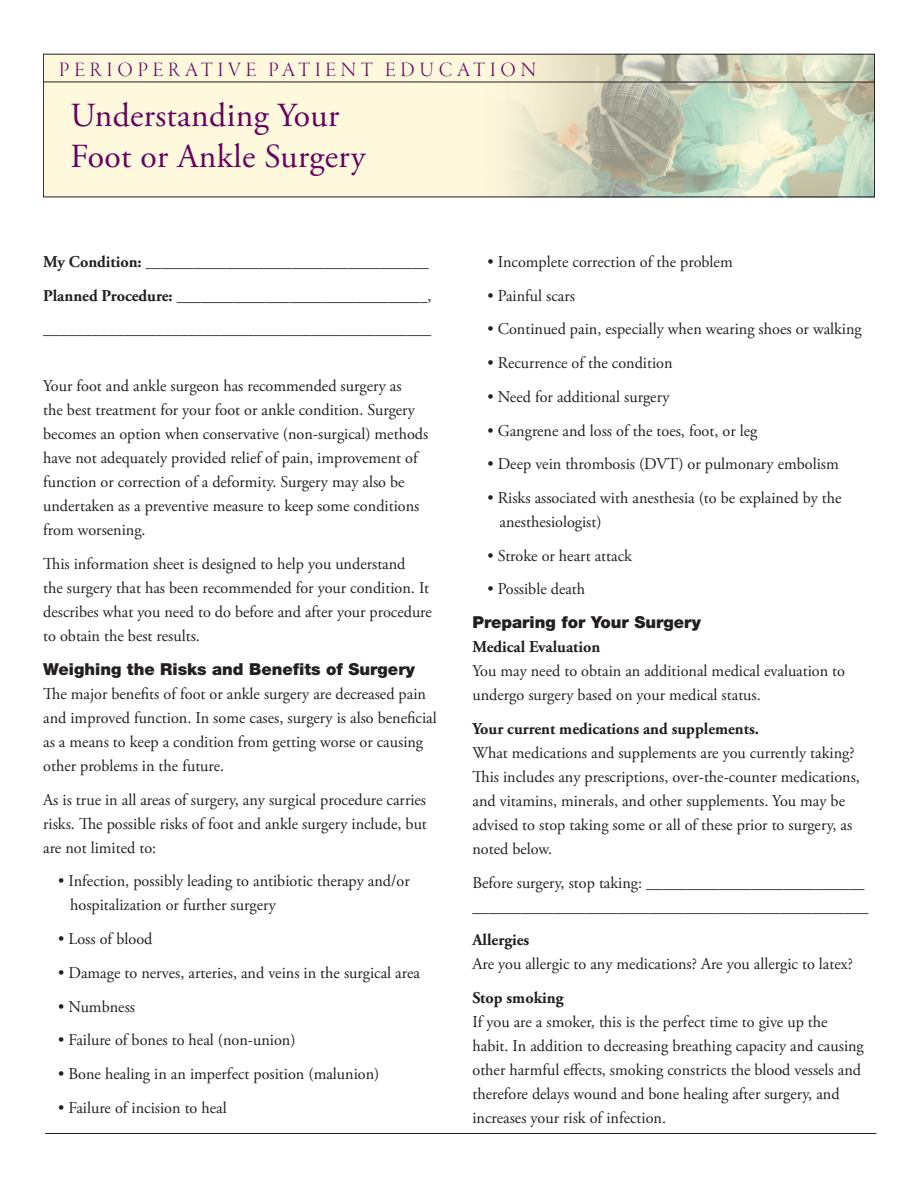
<style>
.page{position:relative;width:918px;height:1188px;background:#fff}
.page>*{position:absolute;margin:0;border:0;box-sizing:border-box;transform-origin:0 0}
.headertitle{font:33.6px/40.5px "Adobe Garamond Pro";letter-spacing:.01em;color:#65035f}
.t1{font:21px "Garamond Premr Pro Lt Disp";letter-spacing:.23em;color:#65035f}
.text1{font:16.5px/24px "Adobe Garamond Pro";color:#231f20}
.subhead{font:16.5px/24px "Adobe Garamond Pro";color:#231f20}
.subhead-2{font:900 16.5px "Helvetica Neue";color:#231f20}
.s1{font-weight:700}
.s2{font-family:"Helvetica Neue";font-weight:900}
</style>
<div class="page">
<svg style="left:43px;top:54px;width:832px;height:143px;background:#e5e4cb"></svg>
<hr style="left:43px;top:82px;width:832px;height:1px;background:#231f20">
<hr style="left:45px;top:1133px;width:831px;height:1px;background:#231f20">
<p class="t1" style="left:59px;top:58px;width:478px">PERIOPERATIVE PATIENT EDUCATION</p>
<p class="headertitle" style="left:70px;top:97px;width:296px">Understanding Your<br>Foot or Ankle Surgery</p>
<p class="text1" style="left:43px;top:250px;width:387px"><span class="s1">My Condition:</span> ___________________________________</p>
<p class="text1" style="left:43px;top:284px;width:390px"><span class="s1">Planned Procedure:</span> _______________________________,</p>
<p class="text1" style="left:43px;top:318px;width:390px">________________________________________________</p>
<p class="text1" style="left:43px;top:375px;width:387px">Your foot and ankle surgeon has recommended surgery as<br>the best treatment for your foot or ankle condition. Surgery becomes an option when conservative (non-surgical) methods have not adequately provided relief of pain, improvement of function or correction of a deformity. Surgery may also be undertaken as a preventive measure to keep some conditions from worsening.</p>
<p class="text1" style="left:43px;top:553px;width:390px">This information sheet is designed to help you understand<br>the surgery that has been recommended for your condition. It describes what you need to do before and after your procedure to obtain the best results.</p>
<p class="subhead" style="left:43px;top:658px;width:395px"><span class="s2">Weighing the Risks and Benefits of Surgery </span>The major benefits of foot or ankle surgery are decreased pain and improved function. In some cases, surgery is also beneficial as a means to keep a condition from getting worse or causing other problems in the future.</p>
<p class="text1" style="left:43px;top:788px;width:385px;text-align:justify">As is true in all areas of surgery, any surgical procedure carries risks. The possible risks of foot and ankle surgery include, but are not limited to:</p>
<p class="text1" style="left:70px;top:870px;width:341px;text-indent:-12px">• Infection, possibly leading to antibiotic therapy and/or hospitalization or further surgery</p>
<p class="text1" style="left:58px;top:927px;width:96px">• Loss of blood</p>
<p class="text1" style="left:58px;top:961px;width:363px">• Damage to nerves, arteries, and veins in the surgical area</p>
<p class="text1" style="left:58px;top:995px;width:78px">• Numbness</p>
<p class="text1" style="left:58px;top:1029px;width:239px">• Failure of bones to heal (non-union)</p>
<p class="text1" style="left:58px;top:1062px;width:323px">• Bone healing in an imperfect position (malunion)</p>
<p class="text1" style="left:58px;top:1096px;width:170px">• Failure of incision to heal</p>
<p class="text1" style="left:488px;top:250px;width:247px">• Incomplete correction of the problem</p>
<p class="text1" style="left:488px;top:284px;width:89px">• Painful scars</p>
<p class="text1" style="left:488px;top:318px;width:376px">• Continued pain, especially when wearing shoes or walking</p>
<p class="text1" style="left:488px;top:351px;width:187px">• Recurrence of the condition</p>
<p class="text1" style="left:488px;top:385px;width:183px">• Need for additional surgery</p>
<p class="text1" style="left:488px;top:419px;width:271px">• Gangrene and loss of the toes, foot, or leg</p>
<p class="text1" style="left:488px;top:453px;width:353px">• Deep vein thrombosis (DVT) or pulmonary embolism</p>
<p class="text1" style="left:500px;top:486px;width:344px;text-indent:-12px">• Risks associated with anesthesia (to be explained by the anesthesiologist)</p>
<p class="text1" style="left:488px;top:544px;width:146px">• Stroke or heart attack</p>
<p class="text1" style="left:488px;top:578px;width:99px">• Possible death</p>
<p class="subhead-2" style="left:472px;top:612px;width:230px">Preparing for Your Surgery</p>
<p class="text1" style="left:472px;top:636px;width:374px"><span class="s1">Medical Evaluation<br></span>You may need to obtain an additional medical evaluation to undergo surgery based on your medical status.</p>
<p class="text1" style="left:472px;top:717px;width:389px"><span class="s1">Your current medications and supplements.<br></span>What medications and supplements are you currently taking?<br>This includes any prescriptions, over-the-counter medications, and vitamins, minerals, and other supplements. You may be advised to stop taking some or all of these prior to surgery, as noted below.</p>
<p class="text1" style="left:472px;top:871px;width:398px">Before surgery, stop taking: ___________________________ _________________________________________________</p>
<p class="text1" style="left:472px;top:929px;width:382px"><span class="s1">Allergies<br></span>Are you allergic to any medications? Are you allergic to latex?</p>
<p class="text1" style="left:472px;top:986px;width:393px"><span class="s1">Stop smoking<br></span>If you are a smoker, this is the perfect time to give up the habit. In addition to decreasing breathing capacity and causing other harmful effects, smoking constricts the blood vessels and therefore delays wound and bone healing after surgery, and increases your risk of infection.</p>
</div>
